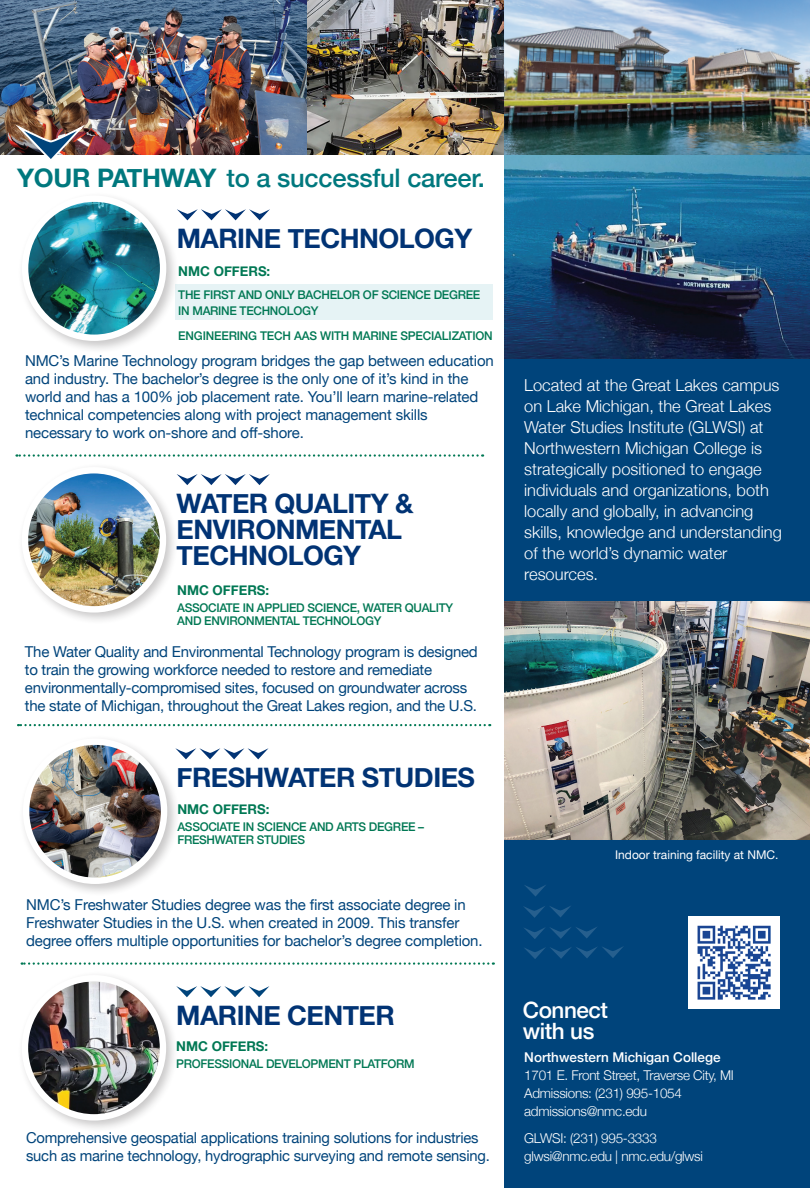
<style>
.page{position:relative;width:810px;height:1188px;background:#fff}
.page>*{position:absolute;margin:0;border:0;box-sizing:border-box;transform-origin:0 0}
.t1{font:700 26.85px/26.2px "Helvetica Neue";letter-spacing:-.02em;color:#013374}
.t2{font:500 25.5px "Helvetica Neue";letter-spacing:-.01em;color:#00787e}
.t3{font:500 22.5px/21px "Helvetica Neue";letter-spacing:-.02em;color:#fff}
.t4{font:300 16.5px/21px "Helvetica Neue";color:#fff}
.t5{font:15px/18px "Helvetica Neue";letter-spacing:-.01em;color:#00447b}
.t6{font:300 13.5px/18px "Helvetica Neue";letter-spacing:-.02em;color:#fff}
.t7{font:700 13.5px "Helvetica Neue";color:#007854}
.t8{font:500 13.5px "Helvetica Neue";color:#fff}
.t9{font:500 12px/12.9px "Helvetica Neue";letter-spacing:-.025em;color:#007854}
.t10{font:12px "Helvetica Neue";color:#fff}
.s1{font-weight:700}
</style>
<div class="page">
<div style="left:175px;top:284px;width:317px;height:36px;background:#e6f3f5"></div>
<div style="left:504px;top:150px;width:306px;height:1038px;background:#00447b"></div>
<svg style="left:524px;top:946px;width:100px;height:13px"></svg>
<svg style="left:524px;top:927px;width:73px;height:12px"></svg>
<svg style="left:523px;top:906px;width:48px;height:12px"></svg>
<svg style="left:524px;top:885px;width:22px;height:12px"></svg>
<svg style="left:179px;top:986px;width:90px;height:11px"></svg>
<svg style="left:179px;top:474px;width:91px;height:11px"></svg>
<img style="left:688px;top:917px;width:92px;height:91px">
<img style="left:0;top:0;width:504px;height:155px">
<svg style="left:179px;top:209px;width:91px;height:11px"></svg>
<img style="left:504px;top:0;width:306px;height:359px">
<div style="left:18px;top:191px;width:161px;height:163px;background:#231f20;opacity:.25"></div>
<img style="left:25px;top:201px;width:138px;height:137px">
<div style="left:22px;top:195px;width:144px;height:146px;border:6px solid #fff;border-radius:50%"></div>
<div style="left:18px;top:463px;width:161px;height:163px;background:#231f20;opacity:.25"></div>
<img style="left:25px;top:473px;width:138px;height:134px">
<div style="left:22px;top:467px;width:144px;height:146px;border:6px solid #fff;border-radius:50%"></div>
<div style="left:18px;top:971px;width:161px;height:163px;background:#231f20;opacity:.25"></div>
<img style="left:25px;top:981px;width:138px;height:134px">
<div style="left:22px;top:975px;width:144px;height:146px;border:6px solid #fff;border-radius:50%"></div>
<img style="left:17px;top:121px;width:73px;height:38px">
<svg style="left:16px;top:454px;width:467px;height:3px"></svg>
<svg style="left:18px;top:724px;width:472px;height:2px"></svg>
<img style="left:504px;top:602px;width:306px;height:238px">
<svg style="left:180px;top:748px;width:89px;height:11px"></svg>
<div style="left:19px;top:734px;width:161px;height:163px;background:#231f20;opacity:.25"></div>
<img style="left:26px;top:742px;width:138px;height:139px">
<div style="left:23px;top:739px;width:144px;height:145px;border:6px solid #fff;border-radius:50%"></div>
<svg style="left:22px;top:962px;width:472px;height:3px"></svg>
<h1 class="t2" style="left:17px;top:158px;width:469px"><span class="s1">YOUR PATHWAY</span> to a successful career.</h1>
<h1 class="t1" style="left:177px;top:226px;width:297px">MARINE TECHNOLOGY</h1>
<h2 class="t7" style="left:178px;top:261px;width:94px">NMC OFFERS:</h2>
<p class="t9" style="left:178px;top:285px;width:304px;line-height:16.2px">THE FIRST AND ONLY BACHELOR OF SCIENCE DEGREE<br>IN MARINE TECHNOLOGY</p>
<h3 class="t9" style="left:178px;top:328px;width:316px">ENGINEERING TECH AAS WITH MARINE SPECIALIZATION</h3>
<p class="t5" style="left:25px;top:352px;width:470px">NMC’s Marine Technology program bridges the gap between education and industry. The bachelor’s degree is the only one of it’s kind in the world and has a 100% job placement rate. You’ll learn marine-related technical competencies along with project management skills necessary to work on-shore and off-shore.</p>
<h1 class="t1" style="left:177px;top:491px;width:238px">WATER QUALITY &amp;<br>ENVIRONMENTAL<br>TECHNOLOGY</h1>
<h2 class="t7" style="left:177px;top:580px;width:94px">NMC OFFERS:</h2>
<h3 class="t9" style="left:177px;top:601px;width:277px">ASSOCIATE IN APPLIED SCIENCE, WATER QUALITY<br>AND ENVIRONMENTAL TECHNOLOGY</h3>
<p class="t5" style="left:25px;top:644px;width:454px">The Water Quality and Environmental Technology program is designed to train the growing workforce needed to restore and remediate environmentally-compromised sites, focused on groundwater across the state of Michigan, throughout the Great Lakes region, and the U.S.</p>
<h1 class="t1" style="left:177px;top:765px;width:300px">FRESHWATER STUDIES</h1>
<h2 class="t7" style="left:177px;top:799px;width:94px">NMC OFFERS:</h2>
<h3 class="t9" style="left:177px;top:820px;width:248px">ASSOCIATE IN SCIENCE AND ARTS DEGREE –<br>FRESHWATER STUDIES</h3>
<p class="t5" style="left:26px;top:897px;width:458px">NMC’s Freshwater Studies degree was the first associate degree in<br>Freshwater Studies in the U.S. when created in 2009. This transfer degree offers multiple opportunities for bachelor’s degree completion.</p>
<h1 class="t1" style="left:176px;top:1003px;width:220px">MARINE CENTER</h1>
<h2 class="t7" style="left:176px;top:1036px;width:94px">NMC OFFERS:</h2>
<h3 class="t9" style="left:176px;top:1057px;width:240px">PROFESSIONAL DEVELOPMENT PLATFORM</h3>
<p class="t5" style="left:26px;top:1129px;width:465px">Comprehensive geospatial applications training solutions for industries such as marine technology, hydrographic surveying and remote sensing.</p>
<p class="t4" style="left:524px;top:373px;width:259px">Located at the Great Lakes campus on Lake Michigan, the Great Lakes<br>Water Studies Institute (GLWSI) at<br>Northwestern Michigan College is strategically positioned to engage individuals and organizations, both locally and globally, in advancing skills, knowledge and understanding of the world’s dynamic water resources.</p>
<p class="t10" style="left:615px;top:846px;width:165px">Indoor training facility at NMC.</p>
<p class="t3" style="left:523px;top:998px;width:87px">Connect with us</p>
<p class="t8" style="left:524px;top:1046px;width:198px">Northwestern Michigan College</p>
<p class="t6" style="left:524px;top:1065px;width:211px">1701 E. Front Street, Traverse City, MI</p>
<p class="t6" style="left:524px;top:1083px;width:159px">Admissions: (231) 995-1054 admissions@nmc.edu</p>
<p class="t6" style="left:524px;top:1128px;width:180px">GLWSI: (231) 995-3333 glwsi@nmc.edu | nmc.edu/glwsi</p>
</div>
